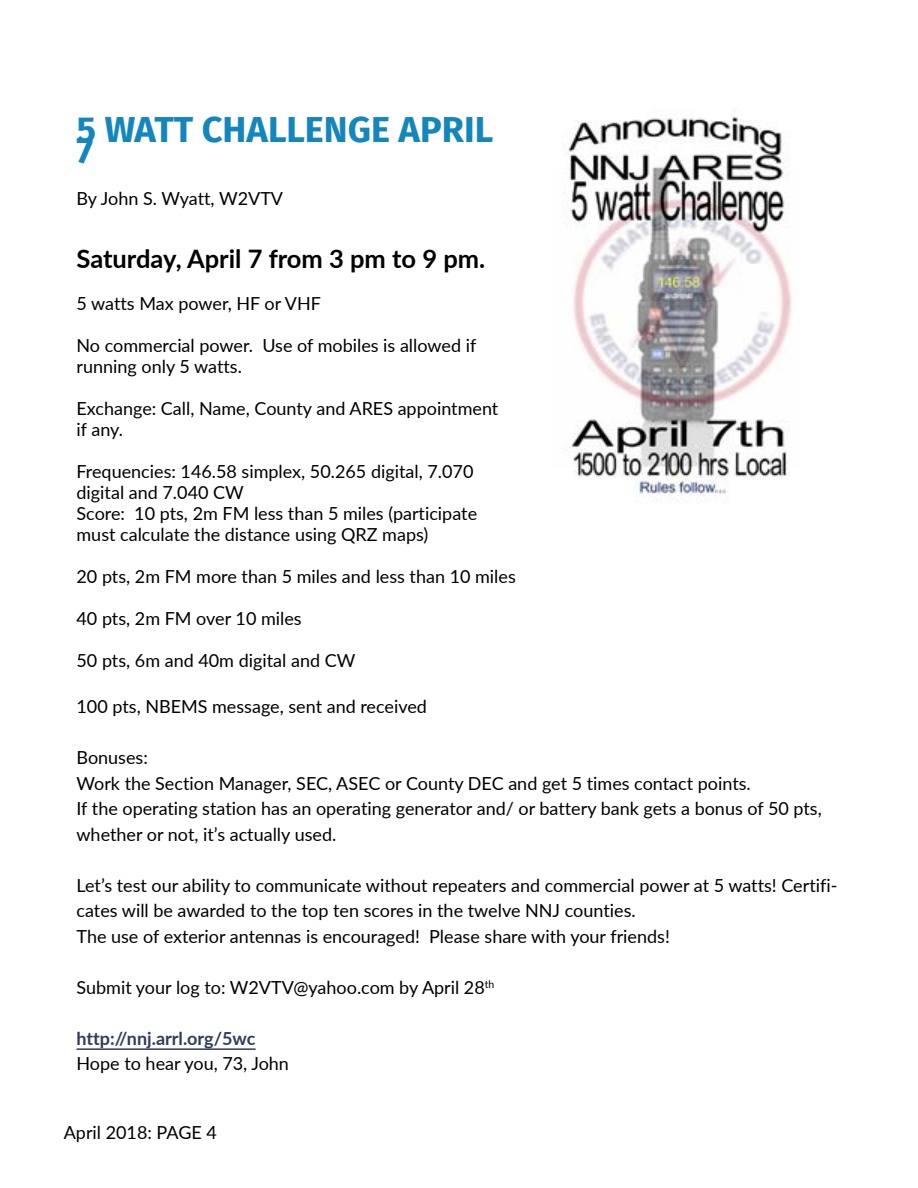
<style>
.page{position:relative;width:918px;height:1188px;background:#fff}
.page>*{position:absolute;margin:0;border:0;box-sizing:border-box;transform-origin:0 0}
.t1{font:700 36px "Fira Sans OT";color:#1486be}
.t2{font:700 25.5px "Lato";color:#000}
.t3{font:18px/21px "Lato";color:#000}
.t4{font:700 18px "Lato";color:#323b5b}
</style>
<div class="page">
<hr style="left:77px;top:1048px;width:179px;height:2px;background:#323b5b">
<img style="left:564px;top:110px;width:228px;height:390px">
<h1 class="t1" style="left:77px;top:104px;width:418px">5 WATT CHALLENGE APRIL</h1>
<h1 class="t1" style="left:77px;top:125px;width:18px">7</h1>
<p class="t3" style="left:77px;top:187px;width:208px">By John S. Wyatt, W2VTV</p>
<h2 class="t2" style="left:77px;top:240px;width:410px">Saturday, April 7 from 3 pm to 9 pm.</h2>
<p class="t3" style="left:77px;top:292px;width:246px">5 watts Max power, HF or VHF</p>
<p class="t3" style="left:77px;top:334px;width:401px">No commercial power. Use of mobiles is allowed if running only 5 watts.</p>
<p class="t3" style="left:77px;top:397px;width:423px">Exchange: Call, Name, County and ARES appointment if any.</p>
<p class="t3" style="left:77px;top:460px;width:402px">Frequencies: 146.58 simplex, 50.265 digital, 7.070 digital and 7.040 CW<br>Score: 10 pts, 2m FM less than 5 miles (participate must calculate the distance using QRZ maps)</p>
<p class="t3" style="left:77px;top:565px;width:441px">20 pts, 2m FM more than 5 miles and less than 10 miles</p>
<p class="t3" style="left:77px;top:607px;width:227px">40 pts, 2m FM over 10 miles</p>
<p class="t3" style="left:77px;top:649px;width:280px">50 pts, 6m and 40m digital and CW</p>
<p class="t3" style="left:77px;top:695px;width:352px">100 pts, NBEMS message, sent and received</p>
<p class="t3" style="left:77px;top:744px;width:747px;line-height:25.5px">Bonuses:<br>Work the Section Manager, SEC, ASEC or County DEC and get 5 times contact points.<br>If the operating station has an operating generator and/ or battery bank gets a bonus of 50 pts, whether or not, it’s actually used.</p>
<p class="t3" style="left:77px;top:872px;width:762px;line-height:25.5px">Let’s test our ability to communicate without repeaters and commercial power at 5 watts! Certifi&shy;cates will be awarded to the top ten scores in the twelve NNJ counties.<br>The use of exterior antennas is encouraged! Please share with your friends!</p>
<p class="t3" style="left:77px;top:976px;width:419px">Submit your log to: W2VTV@yahoo.com by April 28<sup>th</sup></p>
<p class="t4" style="left:77px;top:1025px;width:181px">http://nnj.arrl.org/5wc</p>
<p class="t3" style="left:77px;top:1052px;width:214px">Hope to hear you, 73, John</p>
<p class="t3" style="left:64px;top:1121px;width:155px">April 2018: PAGE 4</p>
</div>
